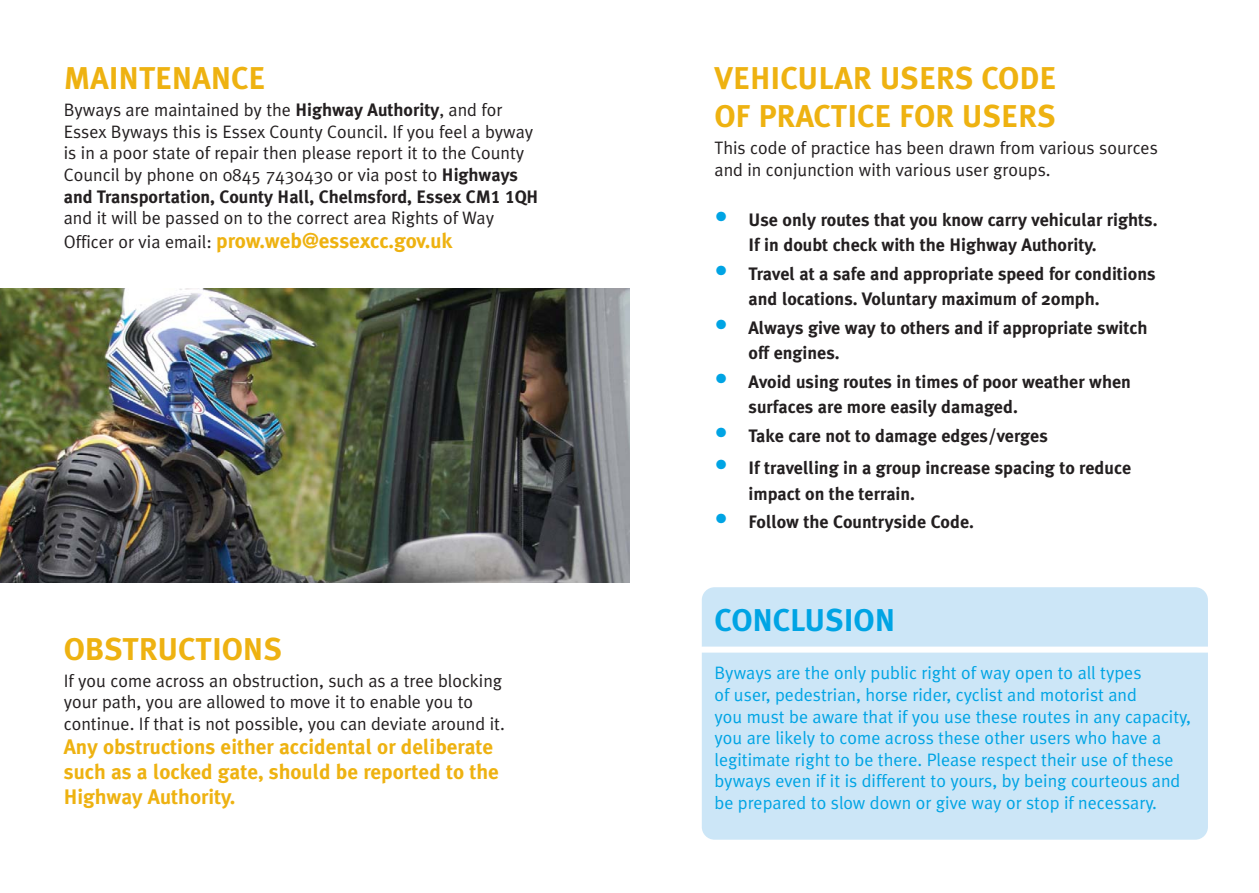
<style>
.page{position:relative;width:1259px;height:893px;background:#fff}
.page>*{position:absolute;margin:0;border:0;box-sizing:border-box;transform-origin:0 0}
.t1{font:700 31.5px/37.8px "Meta Plus";color:#eeb211}
.t2{font:700 31.5px "Meta Plus";color:#00a4e4}
.t3{font:700 21px/25.2px "Meta Plus";color:#eeb211}
.t4{font:18px/21.6px "Meta Plus Normal";color:#231f20}
.t5{font:700 18px/25.3px "Meta Plus";color:#231f20}
.t6{font:18px/21.6px "Meta Plus Normal";color:#00a4e4}
.s1{font-family:"Meta Plus";font-weight:700}
.s2{font-family:"Meta Plus Bold Caps";font-weight:400}
.s3{font-family:"Meta Plus Normal";font-weight:400;font-size:18px;color:#231f20}
.s4{font-family:"Meta Plus Normal";font-weight:400;font-size:27px;color:#00a4e4}
</style>
<div class="page">
<div style="left:702px;top:587px;width:506px;height:253px;background:#cce6f7;border-radius:13px"></div>
<div style="left:693px;top:647px;width:526px;height:6px;background:#fff"></div>
<img style="left:0;top:288px;width:629px;height:295px">
<h1 class="t1" style="left:64px;top:61px;width:203px">MAINTENANCE</h1>
<p class="t4" style="left:64px;top:100px;width:471px">Byways are maintained by the <span class="s1">Highway Authority</span>, and for Essex Byways this is Essex County Council. If you feel a byway is in a poor state of repair then please report it to the County Council by phone on 0845 7430430 or via post to <span class="s1">Highways</span></p>
<p class="t5" style="left:64px;top:185px;width:476px">and Transportation, County Hall, Chelmsford, Essex CM<span class="s2">1 1</span>QH</p>
<p class="t4" style="left:64px;top:208px;width:432px">and it will be passed on to the correct area Rights of Way</p>
<p class="t3" style="left:64px;top:229px;width:390px"><span class="s3">Officer or via email:</span> prow.web@essexcc.gov.uk</p>
<h1 class="t1" style="left:64px;top:632px;width:220px">OBSTRUCTIONS</h1>
<p class="t4" style="left:64px;top:671px;width:442px">If you come across an obstruction, such as a tree blocking your path, you are allowed to move it to enable you to continue. If that is not possible, you can deviate around it.</p>
<p class="t3" style="left:64px;top:735px;width:436px">Any obstructions either accidental or deliberate such as a locked gate, should be reported to the<br>Highway Authority.</p>
<h1 class="t1" style="left:714px;top:61px;width:343px">VEHICULAR USERS CODE<br>OF PRACTICE FOR USERS</h1>
<p class="t4" style="left:714px;top:138px;width:445px">This code of practice has been drawn from various sources and in conjunction with various user groups.</p>
<p class="t5" style="left:748px;top:208px;width:410px;text-indent:-34px"><span class="s4">•</span> Use only routes that you know carry vehicular rights.<br>If in doubt check with the Highway Authority.</p>
<p class="t5" style="left:748px;top:262px;width:408px;text-indent:-34px"><span class="s4">•</span> Travel at a safe and appropriate speed for conditions and locations. Voluntary maximum of 20mph.</p>
<p class="t5" style="left:748px;top:316px;width:400px;text-indent:-34px"><span class="s4">•</span> Always give way to others and if appropriate switch off engines.</p>
<p class="t5" style="left:748px;top:370px;width:384px;text-indent:-34px"><span class="s4">•</span> Avoid using routes in times of poor weather when surfaces are more easily damaged.</p>
<p class="t5" style="left:714px;top:424px;width:335px"><span class="s4">•</span> Take care not to damage edges/verges</p>
<p class="t5" style="left:748px;top:456px;width:384px;text-indent:-34px"><span class="s4">•</span> If travelling in a group increase spacing to reduce impact on the terrain.</p>
<p class="t5" style="left:714px;top:510px;width:261px"><span class="s4">•</span> Follow the Countryside Code.</p>
<h1 class="t2" style="left:714px;top:607px;width:182px">CONCLUSION</h1>
<p class="t6" style="left:714px;top:664px;width:478px">Byways are the only public right of way open to all types<br>of user, pedestrian, horse rider, cyclist and motorist and<br>you must be aware that if you use these routes in any capacity, you are likely to come across these other users who have a legitimate right to be there. Please respect their use of these byways even if it is different to yours, by being courteous and be prepared to slow down or give way or stop if necessary.</p>
</div>
